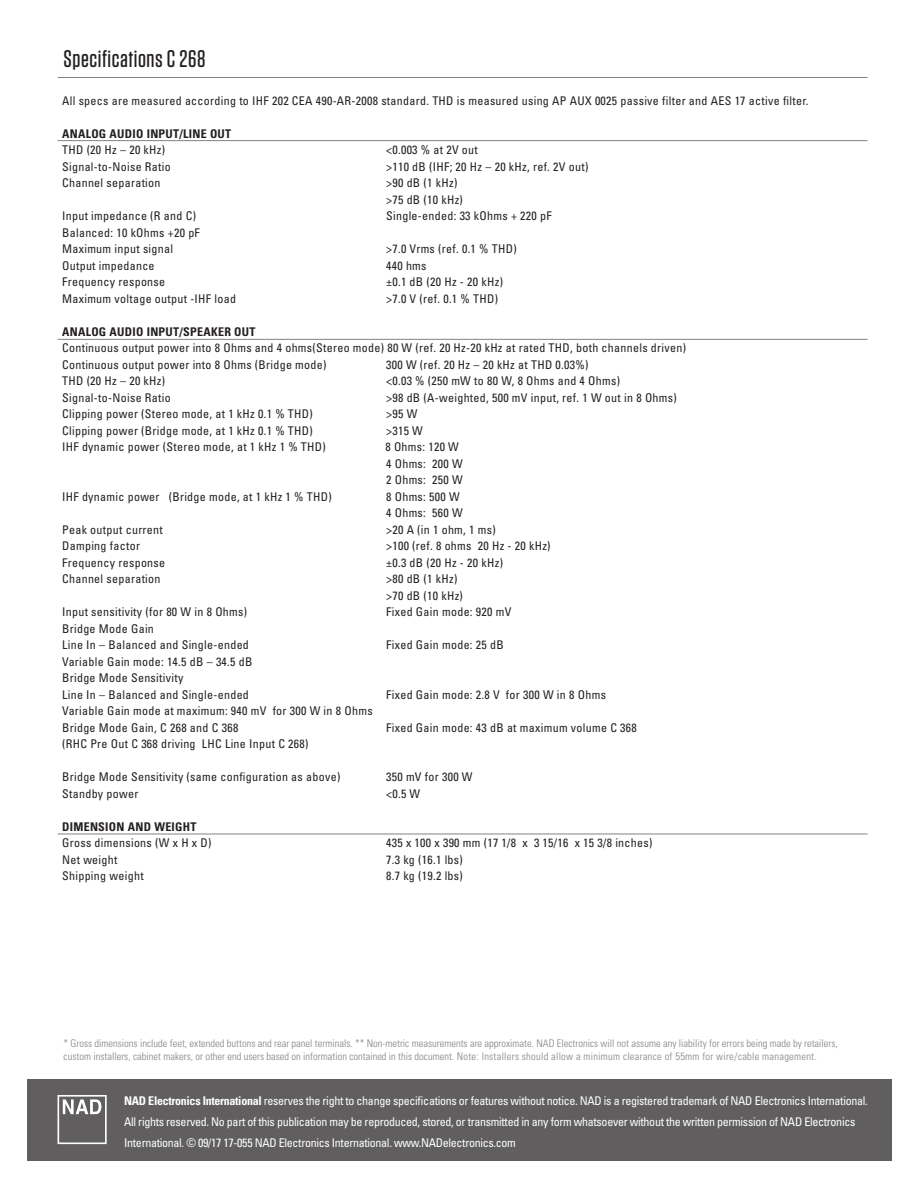
<style>
.page{position:relative;width:918px;height:1188px;background:#fff}
.page>*{position:absolute;margin:0;border:0;box-sizing:border-box;transform-origin:0 0}
.t1{font:500 24px "Tungsten";letter-spacing:.025em;color:#231f20}
.t2{font:condensed 12px "Univers";letter-spacing:.025em;color:#231f20}
.t3{font:condensed 12px/21px "Univers";letter-spacing:-.025em;color:#fff}
.t4{font:700 condensed 12px "Univers";letter-spacing:.025em;color:#231f20}
.t5{font:300 condensed 10.5px/12.6px "Univers";color:#808285}
.s1{font-weight:700}
</style>
<div class="page">
<div style="left:28px;top:1079px;width:864px;height:82px;background:#605e5f"></div>
<svg style="left:58px;top:1095px;width:49px;height:49px"></svg>
<hr style="left:58px;top:339px;width:810px;height:1px;background:#808285">
<hr style="left:58px;top:77px;width:810px;height:1px;background:#808285">
<hr style="left:58px;top:140px;width:810px;height:1px;background:#808285">
<hr style="left:58px;top:834px;width:810px;height:1px;background:#808285">
<p class="t1" style="left:64px;top:46px;width:143px">Specifications C 268</p>
<p class="t2" style="left:62px;top:93px;width:748px">All specs are measured according to IHF 202 CEA 490-AR-2008 standard. THD is measured using AP AUX 0025 passive filter and AES 17 active filter.</p>
<p class="t4" style="left:62px;top:126px;width:171px">ANALOG AUDIO INPUT/LINE OUT</p>
<p class="t2" style="left:62px;top:142px;width:104px">THD (20 Hz – 20 kHz)</p>
<p class="t2" style="left:386px;top:142px;width:93px">&lt;0.003 % at 2V out</p>
<p class="t2" style="left:62px;top:159px;width:110px">Signal-to-Noise Ratio</p>
<p class="t2" style="left:386px;top:159px;width:204px">&gt;110 dB (IHF; 20 Hz – 20 kHz, ref. 2V out)</p>
<p class="t2" style="left:62px;top:175px;width:100px">Channel separation</p>
<p class="t2" style="left:386px;top:175px;width:73px">&gt;90 dB (1 kHz)</p>
<p class="t2" style="left:386px;top:192px;width:78px">&gt;75 dB (10 kHz)</p>
<p class="t2" style="left:62px;top:208px;width:135px">Input impedance (R and C)</p>
<p class="t2" style="left:386px;top:208px;width:167px">Single-ended: 33 kOhms + 220 pF</p>
<p class="t2" style="left:62px;top:225px;width:139px">Balanced: 10 kOhms +20 pF</p>
<p class="t2" style="left:62px;top:241px;width:113px">Maximum input signal</p>
<p class="t2" style="left:386px;top:241px;width:132px">&gt;7.0 Vrms (ref. 0.1 % THD)</p>
<p class="t2" style="left:62px;top:258px;width:94px">Output impedance</p>
<p class="t2" style="left:386px;top:258px;width:42px">440 hms</p>
<p class="t2" style="left:62px;top:274px;width:105px">Frequency response</p>
<p class="t2" style="left:386px;top:274px;width:118px">±0.1 dB (20 Hz - 20 kHz)</p>
<p class="t2" style="left:62px;top:291px;width:175px">Maximum voltage output -IHF load</p>
<p class="t2" style="left:386px;top:291px;width:113px">&gt;7.0 V (ref. 0.1 % THD)</p>
<p class="t4" style="left:62px;top:324px;width:195px">ANALOG AUDIO INPUT/SPEAKER OUT</p>
<p class="t2" style="left:62px;top:340px;width:625px">Continuous output power into 8 Ohms and 4 ohms(Stereo mode) 80 W (ref. 20 Hz-20 kHz at rated THD, both channels driven)</p>
<p class="t2" style="left:62px;top:357px;width:266px">Continuous output power into 8 Ohms (Bridge mode)</p>
<p class="t2" style="left:386px;top:357px;width:204px">300 W (ref. 20 Hz – 20 kHz at THD 0.03%)</p>
<p class="t2" style="left:62px;top:373px;width:104px">THD (20 Hz – 20 kHz)</p>
<p class="t2" style="left:386px;top:373px;width:235px">&lt;0.03 % (250 mW to 80 W, 8 Ohms and 4 Ohms)</p>
<p class="t2" style="left:62px;top:390px;width:110px">Signal-to-Noise Ratio</p>
<p class="t2" style="left:386px;top:390px;width:292px">&gt;98 dB (A-weighted, 500 mV input, ref. 1 W out in 8 Ohms)</p>
<p class="t2" style="left:62px;top:406px;width:252px">Clipping power (Stereo mode, at 1 kHz 0.1 % THD)</p>
<p class="t2" style="left:386px;top:406px;width:33px">&gt;95 W</p>
<p class="t2" style="left:62px;top:423px;width:252px">Clipping power (Bridge mode, at 1 kHz 0.1 % THD)</p>
<p class="t2" style="left:386px;top:423px;width:38px">&gt;315 W</p>
<p class="t2" style="left:62px;top:439px;width:265px">IHF dynamic power (Stereo mode, at 1 kHz 1 % THD)</p>
<p class="t2" style="left:385px;top:439px;width:75px">8 Ohms: 120 W</p>
<p class="t2" style="left:386px;top:456px;width:78px">4 Ohms: 200 W</p>
<p class="t2" style="left:386px;top:472px;width:78px">2 Ohms: 250 W</p>
<p class="t2" style="left:62px;top:489px;width:271px">IHF dynamic power (Bridge mode, at 1 kHz 1 % THD)</p>
<p class="t2" style="left:386px;top:489px;width:75px">8 Ohms: 500 W</p>
<p class="t2" style="left:386px;top:505px;width:78px">4 Ohms: 560 W</p>
<p class="t2" style="left:62px;top:522px;width:102px">Peak output current</p>
<p class="t2" style="left:386px;top:522px;width:111px">&gt;20 A (in 1 ohm, 1 ms)</p>
<p class="t2" style="left:62px;top:538px;width:79px">Damping factor</p>
<p class="t2" style="left:386px;top:538px;width:166px">&gt;100 (ref. 8 ohms 20 Hz - 20 kHz)</p>
<p class="t2" style="left:62px;top:555px;width:105px">Frequency response</p>
<p class="t2" style="left:386px;top:555px;width:118px">±0.3 dB (20 Hz - 20 kHz)</p>
<p class="t2" style="left:62px;top:571px;width:100px">Channel separation</p>
<p class="t2" style="left:386px;top:571px;width:73px">&gt;80 dB (1 kHz)</p>
<p class="t2" style="left:386px;top:588px;width:78px">&gt;70 dB (10 kHz)</p>
<p class="t2" style="left:62px;top:604px;width:187px">Input sensitivity (for 80 W in 8 Ohms)</p>
<p class="t2" style="left:386px;top:604px;width:127px">Fixed Gain mode: 920 mV</p>
<p class="t2" style="left:62px;top:621px;width:93px">Bridge Mode Gain</p>
<p class="t2" style="left:62px;top:637px;width:188px">Line In – Balanced and Single-ended</p>
<p class="t2" style="left:386px;top:637px;width:119px">Fixed Gain mode: 25 dB</p>
<p class="t2" style="left:62px;top:654px;width:192px">Variable Gain mode: 14.5 dB – 34.5 dB</p>
<p class="t2" style="left:62px;top:670px;width:123px">Bridge Mode Sensitivity</p>
<p class="t2" style="left:62px;top:687px;width:188px">Line In – Balanced and Single-ended</p>
<p class="t2" style="left:386px;top:687px;width:221px">Fixed Gain mode: 2.8 V for 300 W in 8 Ohms</p>
<p class="t2" style="left:62px;top:703px;width:312px">Variable Gain mode at maximum: 940 mV for 300 W in 8 Ohms</p>
<p class="t2" style="left:62px;top:720px;width:178px">Bridge Mode Gain, C 268 and C 368</p>
<p class="t2" style="left:386px;top:720px;width:252px">Fixed Gain mode: 43 dB at maximum volume C 368</p>
<p class="t2" style="left:62px;top:736px;width:248px">(RHC Pre Out C 368 driving LHC Line Input C 268)</p>
<p class="t2" style="left:62px;top:769px;width:280px">Bridge Mode Sensitivity (same configuration as above)</p>
<p class="t2" style="left:386px;top:769px;width:88px">350 mV for 300 W</p>
<p class="t2" style="left:62px;top:786px;width:78px">Standby power</p>
<p class="t2" style="left:386px;top:786px;width:36px">&lt;0.5 W</p>
<p class="t4" style="left:62px;top:819px;width:136px">DIMENSION AND WEIGHT</p>
<p class="t2" style="left:62px;top:835px;width:151px">Gross dimensions (W x H x D)</p>
<p class="t2" style="left:386px;top:835px;width:268px">435 x 100 x 390 mm (17 1/8 x 3 15/16 x 15 3/8 inches)</p>
<p class="t2" style="left:62px;top:852px;width:57px">Net weight</p>
<p class="t2" style="left:386px;top:852px;width:78px">7.3 kg (16.1 lbs)</p>
<p class="t2" style="left:62px;top:868px;width:83px">Shipping weight</p>
<p class="t2" style="left:386px;top:868px;width:78px">8.7 kg (19.2 lbs)</p>
<p class="t5" style="left:64px;top:1038px;width:776px">* Gross dimensions include feet, extended buttons and rear panel terminals. ** Non-metric measurements are approximate. NAD Electronics will not assume any liability for errors being made by retailers, custom installers, cabinet makers, or other end users based on information contained in this document. Note: Installers should allow a minimum clearance of 55mm for wire/cable management.</p>
<p class="t3" style="left:124px;top:1090px;width:745px"><span class="s1">NAD Electronics International</span> reserves the right to change specifications or features without notice. NAD is a registered trademark of NAD Electronics International.<br>All rights reserved. No part of this publication may be reproduced, stored, or transmitted in any form whatsoever without the written permission of NAD Electronics<br>International. © 09/17 17-055 NAD Electronics International. www.NADelectronics.com</p>
</div>
